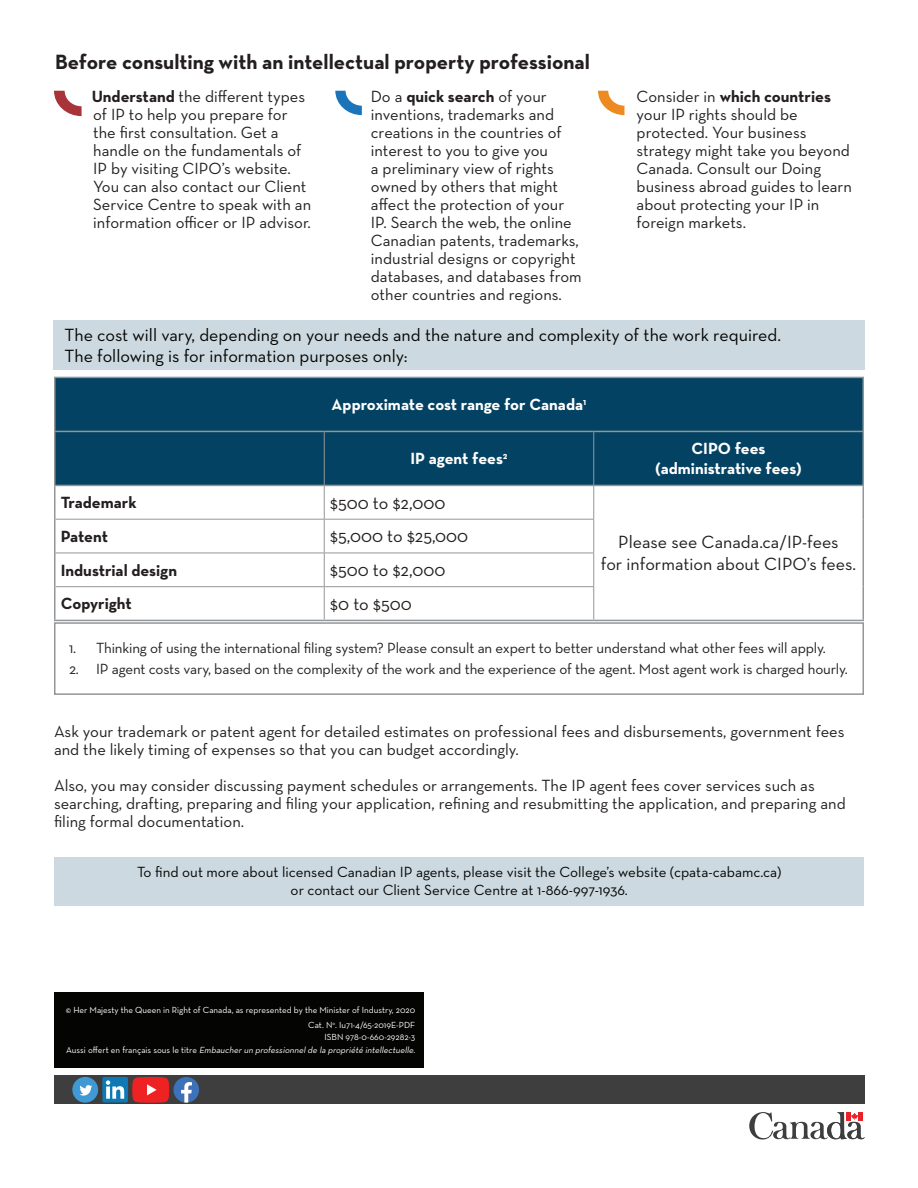
<style>
.page{position:relative;width:918px;height:1188px;background:#fff}
.page>*{position:absolute;margin:0;border:0;box-sizing:border-box;transform-origin:0 0}
.t1{font:700 21px "Neutra Text";color:#231f20}
.t2{font:18px "Neutra Text";color:#040503}
.t3{font:18px/21.6px "Neutra Text";color:#231f20;text-align:center}
.t4{font:16.5px/18px "Neutra Text";color:#231f20}
.t5{font:700 16.5px/19.8px "Neutra Text";color:#fff;text-align:center}
.t6{font:700 16.5px "Neutra Text";color:#231f20}
.t7{font:15px "Neutra Text";letter-spacing:-.01em;color:#231f20}
.t8{font:15px "Neutra Text";color:#040503}
.t9{font:9px "Neutra Text";color:#fff}
.t10{font:italic 9px "Neutra Text";color:#fff}
.s1{font-weight:700}
.s2{font-style:normal}
</style>
<div class="page">
<div style="left:54px;top:857px;width:810px;height:48px;background:#cdd9e0"></div>
<svg style="left:54px;top:91px;width:28px;height:25px"></svg>
<svg style="left:335px;top:91px;width:27px;height:24px"></svg>
<svg style="left:598px;top:91px;width:26px;height:24px"></svg>
<div style="left:56px;top:378px;width:806px;height:107px;background:#034263"></div>
<hr style="left:54px;top:377px;width:270px;height:1px;background:#939698">
<hr style="left:54px;top:378px;width:2px;height:53px;background:#939698">
<hr style="left:324px;top:377px;width:270px;height:1px;background:#939698">
<hr style="left:594px;top:377px;width:270px;height:1px;background:#939698">
<hr style="left:862px;top:378px;width:2px;height:53px;background:#939698">
<hr style="left:54px;top:431px;width:270px;height:1px;background:#939698">
<hr style="left:54px;top:432px;width:2px;height:53px;background:#939698">
<hr style="left:324px;top:431px;width:270px;height:1px;background:#939698">
<hr style="left:594px;top:431px;width:270px;height:1px;background:#939698">
<hr style="left:862px;top:432px;width:2px;height:53px;background:#939698">
<hr style="left:54px;top:485px;width:270px;height:1px;background:#939698">
<hr style="left:54px;top:486px;width:2px;height:33px;background:#939698">
<hr style="left:325px;top:485px;width:268px;height:1px;background:#939698">
<hr style="left:594px;top:485px;width:270px;height:1px;background:#939698">
<hr style="left:862px;top:486px;width:2px;height:33px;background:#939698">
<hr style="left:862px;top:519px;width:2px;height:34px;background:#939698">
<hr style="left:862px;top:553px;width:2px;height:34px;background:#939698">
<hr style="left:862px;top:587px;width:2px;height:33px;background:#939698">
<hr style="left:594px;top:620px;width:270px;height:1px;background:#939698">
<hr style="left:54px;top:519px;width:2px;height:34px;background:#939698">
<hr style="left:54px;top:553px;width:2px;height:34px;background:#939698">
<hr style="left:54px;top:587px;width:2px;height:33px;background:#939698">
<hr style="left:54px;top:620px;width:270px;height:1px;background:#939698">
<hr style="left:324px;top:620px;width:270px;height:1px;background:#939698">
<hr style="left:324px;top:432px;width:1px;height:53px;background:#939698">
<hr style="left:593px;top:432px;width:1px;height:53px;background:#939698">
<hr style="left:593px;top:485px;width:1px;height:34px;background:#939698">
<hr style="left:593px;top:520px;width:1px;height:33px;background:#939698">
<hr style="left:593px;top:553px;width:1px;height:33px;background:#939698">
<hr style="left:593px;top:587px;width:1px;height:33px;background:#939698">
<hr style="left:324px;top:485px;width:1px;height:34px;background:#939698">
<hr style="left:56px;top:519px;width:268px;height:1px;background:#939698">
<hr style="left:324px;top:519px;width:270px;height:1px;background:#939698">
<hr style="left:324px;top:520px;width:1px;height:33px;background:#939698">
<hr style="left:56px;top:553px;width:268px;height:1px;background:#939698">
<hr style="left:324px;top:553px;width:270px;height:1px;background:#939698">
<hr style="left:324px;top:553px;width:1px;height:33px;background:#939698">
<hr style="left:56px;top:586px;width:268px;height:1px;background:#939698">
<hr style="left:324px;top:586px;width:270px;height:1px;background:#939698">
<hr style="left:324px;top:587px;width:1px;height:33px;background:#939698">
<div style="left:54px;top:622px;width:810px;height:73px;border:2px solid #939698"></div>
<div style="left:54px;top:1076px;width:811px;height:28px;background:#3e3e3f"></div>
<svg style="left:132px;top:1077px;width:67px;height:26px"></svg>
<div style="left:72px;top:1077px;width:26px;height:26px;background:#3f99d4;border-radius:50%"></div>
<svg style="left:79px;top:1085px;width:13px;height:11px"></svg>
<div style="left:102px;top:1077px;width:26px;height:25px;background:#0d7ab5;border-radius:2px"></div>
<svg style="left:106px;top:1080px;width:18px;height:19px"></svg>
<div style="left:54px;top:993px;width:369px;height:75px;background:#040503"></div>
<svg style="left:749px;top:1112px;width:116px;height:28px"></svg>
<div style="left:53px;top:320px;width:812px;height:50px;background:#cdd9e0"></div>
<p class="t1" style="left:55px;top:48px;width:536px">Before consulting with an intellectual property professional</p>
<p class="t4" style="left:92px;top:87px;width:221px"><span class="s1">Understand</span> the different types of IP to help you prepare for the first consultation. Get a handle on the fundamentals of<br>IP by visiting CIPO’s website.<br>You can also contact our Client<br>Service Centre to speak with an information officer or IP advisor.</p>
<p class="t4" style="left:371px;top:87px;width:212px">Do a <span class="s1">quick search</span> of your inventions, trademarks and creations in the countries of interest to you to give you<br>a preliminary view of rights owned by others that might affect the protection of your<br>IP. Search the web, the online<br>Canadian patents, trademarks, industrial designs or copyright databases, and databases from other countries and regions.</p>
<p class="t4" style="left:637px;top:87px;width:217px">Consider in <span class="s1">which countries </span>your IP rights should be protected. Your business strategy might take you beyond<br>Canada. Consult our Doing business abroad guides to learn about protecting your IP in foreign markets.</p>
<p class="t2" style="left:64px;top:324px;width:718px">The cost will vary, depending on your needs and the nature and complexity of the work required.</p>
<p class="t2" style="left:64px;top:345px;width:345px">The following is for information purposes only:</p>
<p class="t5" style="left:332px;top:394px;width:256px">Approximate cost range for Canada<sup>1</sup></p>
<p class="t5" style="left:410px;top:448px;width:99px">IP agent fees<sup>2</sup></p>
<p class="t5" style="left:655px;top:438px;width:148px">CIPO fees (administrative fees)</p>
<p class="t6" style="left:61px;top:492px;width:77px">Trademark</p>
<p class="t3" style="left:330px;top:491px;width:117px">$500 to $2,000</p>
<p class="t6" style="left:61px;top:526px;width:49px">Patent</p>
<p class="t3" style="left:330px;top:525px;width:140px">$5,000 to $25,000</p>
<p class="t6" style="left:61px;top:560px;width:118px">Industrial design</p>
<p class="t3" style="left:330px;top:559px;width:117px">$500 to $2,000</p>
<p class="t6" style="left:61px;top:593px;width:73px">Copyright</p>
<p class="t3" style="left:330px;top:593px;width:83px">$0 to $500</p>
<p class="t7" style="left:69px;top:639px;width:758px">1. Thinking of using the international filing system? Please consult an expert to better understand what other fees will apply.</p>
<p class="t7" style="left:69px;top:660px;width:780px">2. IP agent costs vary, based on the complexity of the work and the experience of the agent. Most agent work is charged hourly.</p>
<p class="t3" style="left:601px;top:531px;width:257px">Please see Canada.ca/IP-fees<br>for information about CIPO’s fees.</p>
<p class="t4" style="left:54px;top:722px;width:792px">Ask your trademark or patent agent for detailed estimates on professional fees and disbursements, government fees and the likely timing of expenses so that you can budget accordingly.</p>
<p class="t4" style="left:54px;top:776px;width:793px">Also, you may consider discussing payment schedules or arrangements. The IP agent fees cover services such as searching, drafting, preparing and filing your application, refining and resubmitting the application, and preparing and filing formal documentation.</p>
<p class="t8" style="left:137px;top:863px;width:646px">To find out more about licensed Canadian IP agents, please visit the College’s website (cpata-cabamc.ca)</p>
<p class="t8" style="left:291px;top:881px;width:339px">or contact our Client Service Centre at 1-866-997-1936.</p>
<p class="t9" style="left:66px;top:1004px;width:351px">© Her Majesty the Queen in Right of Canada, as represented by the Minister of Industry, 2020</p>
<p class="t9" style="left:308px;top:1019px;width:109px">Cat. N<sup>o</sup>. Iu71-4/65-2019E-PDF</p>
<p class="t9" style="left:324px;top:1031px;width:92px">ISBN 978-0-660-29282-3</p>
<p class="t10" style="left:66px;top:1044px;width:351px"><span class="s2">A u s s i offe rt e n fra n ç a i s s o u s l e t i t re</span> Embaucherun professionnelde la propriété intellectuelle<span class="s2">.</span></p>
</div>
